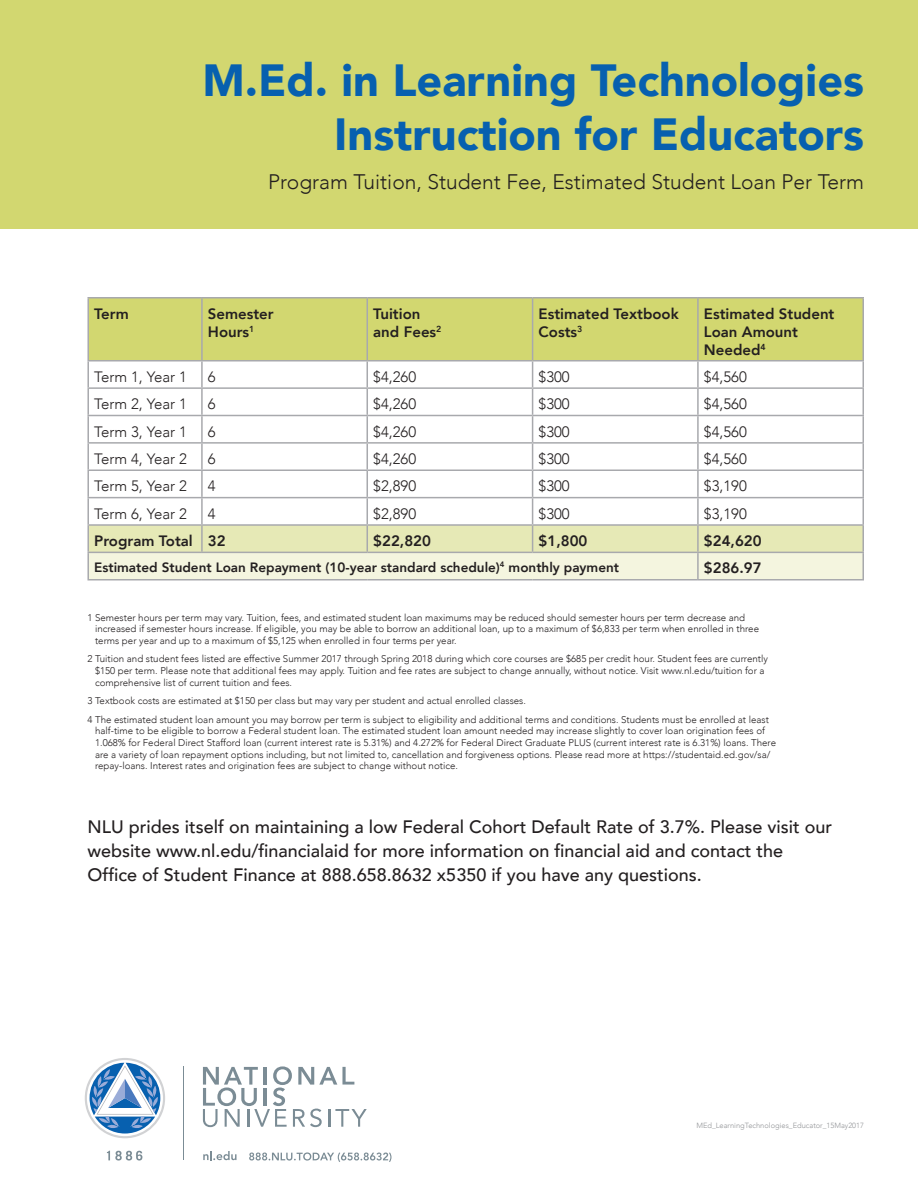
<style>
.page{position:relative;width:918px;height:1188px;background:#fff}
.page>*{position:absolute;margin:0;border:0;box-sizing:border-box;transform-origin:0 0}
.t1{font:900 45px/54px "Avenir";color:#0760af;text-align:right}
.t2{font:300 21px "Avenir";color:#231f20}
.t3{font:500 18px/24px "Avenir";color:#231f20}
.t4{font:300 15px "Avenir";color:#231f20}
.t5{font:800 15px/18px "Avenir";color:#231f20}
.t6{font:800 13.5px "Avenir";color:#231f20}
.t7{font:300 9.75px/11.7px "Avenir";color:#231f20}
.t8{font:300 7.5px "Avenir";color:#939598}
</style>
<div class="page">
<div style="left:0;top:0;width:918px;height:229px;background:#d2d770"></div>
<div style="left:89px;top:298px;width:773px;height:62px;background:#d2d770"></div>
<hr style="left:87px;top:297px;width:115px;height:1px;background:#a8a9ad">
<hr style="left:87px;top:298px;width:2px;height:62px;background:#a8a9ad">
<hr style="left:202px;top:297px;width:165px;height:1px;background:#a8a9ad">
<hr style="left:201px;top:298px;width:2px;height:62px;background:#a8a9ad">
<hr style="left:367px;top:297px;width:166px;height:1px;background:#a8a9ad">
<hr style="left:367px;top:298px;width:1px;height:62px;background:#a8a9ad">
<hr style="left:533px;top:297px;width:165px;height:1px;background:#a8a9ad">
<hr style="left:532px;top:298px;width:1px;height:62px;background:#a8a9ad">
<hr style="left:698px;top:297px;width:166px;height:1px;background:#a8a9ad">
<hr style="left:697px;top:298px;width:2px;height:62px;background:#a8a9ad">
<hr style="left:862px;top:298px;width:2px;height:62px;background:#a8a9ad">
<hr style="left:87px;top:360px;width:115px;height:2px;background:#a8a9ad">
<hr style="left:87px;top:362px;width:2px;height:25px;background:#a8a9ad">
<hr style="left:202px;top:360px;width:165px;height:2px;background:#a8a9ad">
<hr style="left:367px;top:360px;width:166px;height:2px;background:#a8a9ad">
<hr style="left:533px;top:360px;width:165px;height:2px;background:#a8a9ad">
<hr style="left:698px;top:360px;width:166px;height:2px;background:#a8a9ad">
<hr style="left:862px;top:362px;width:2px;height:25px;background:#a8a9ad">
<hr style="left:87px;top:387px;width:115px;height:2px;background:#a8a9ad">
<hr style="left:87px;top:389px;width:2px;height:26px;background:#a8a9ad">
<hr style="left:698px;top:387px;width:166px;height:2px;background:#a8a9ad">
<hr style="left:862px;top:389px;width:2px;height:26px;background:#a8a9ad">
<hr style="left:87px;top:415px;width:115px;height:1px;background:#a8a9ad">
<hr style="left:87px;top:416px;width:2px;height:26px;background:#a8a9ad">
<hr style="left:698px;top:415px;width:166px;height:1px;background:#a8a9ad">
<hr style="left:862px;top:416px;width:2px;height:26px;background:#a8a9ad">
<hr style="left:87px;top:442px;width:115px;height:2px;background:#a8a9ad">
<hr style="left:87px;top:444px;width:2px;height:26px;background:#a8a9ad">
<hr style="left:698px;top:442px;width:166px;height:2px;background:#a8a9ad">
<hr style="left:862px;top:444px;width:2px;height:26px;background:#a8a9ad">
<hr style="left:87px;top:470px;width:115px;height:1px;background:#a8a9ad">
<hr style="left:87px;top:471px;width:2px;height:26px;background:#a8a9ad">
<hr style="left:698px;top:470px;width:166px;height:1px;background:#a8a9ad">
<hr style="left:862px;top:471px;width:2px;height:26px;background:#a8a9ad">
<hr style="left:87px;top:497px;width:115px;height:1px;background:#a8a9ad">
<hr style="left:87px;top:498px;width:2px;height:26px;background:#a8a9ad">
<hr style="left:698px;top:497px;width:166px;height:1px;background:#a8a9ad">
<hr style="left:862px;top:498px;width:2px;height:26px;background:#a8a9ad">
<hr style="left:87px;top:524px;width:115px;height:2px;background:#a8a9ad">
<hr style="left:87px;top:526px;width:2px;height:26px;background:#a8a9ad">
<svg style="left:88px;top:362px;width:775px;height:217px"></svg>
<hr style="left:698px;top:524px;width:166px;height:2px;background:#a8a9ad">
<hr style="left:697px;top:526px;width:2px;height:26px;background:#a8a9ad">
<hr style="left:862px;top:526px;width:2px;height:26px;background:#a8a9ad">
<hr style="left:87px;top:552px;width:115px;height:1px;background:#a8a9ad">
<hr style="left:87px;top:553px;width:2px;height:26px;background:#a8a9ad">
<hr style="left:202px;top:552px;width:165px;height:1px;background:#a8a9ad">
<hr style="left:367px;top:552px;width:166px;height:1px;background:#a8a9ad">
<hr style="left:533px;top:552px;width:165px;height:1px;background:#a8a9ad">
<hr style="left:698px;top:552px;width:166px;height:1px;background:#a8a9ad">
<hr style="left:697px;top:553px;width:2px;height:26px;background:#a8a9ad">
<hr style="left:862px;top:553px;width:2px;height:26px;background:#a8a9ad">
<hr style="left:87px;top:579px;width:115px;height:1px;background:#a8a9ad">
<hr style="left:202px;top:579px;width:165px;height:1px;background:#a8a9ad">
<hr style="left:367px;top:579px;width:166px;height:1px;background:#a8a9ad">
<hr style="left:533px;top:579px;width:165px;height:1px;background:#a8a9ad">
<hr style="left:698px;top:579px;width:166px;height:1px;background:#a8a9ad">
<svg style="left:203px;top:1066px;width:164px;height:61px"></svg>
<hr style="left:183px;top:1067px;width:1px;height:93px;background:#7b8c95">
<svg style="left:107px;top:1151px;width:35px;height:10px"></svg>
<svg style="left:85px;top:1058px;width:80px;height:80px"></svg>
<svg style="left:203px;top:1151px;width:34px;height:9px"></svg>
<svg style="left:249px;top:1152px;width:142px;height:10px"></svg>
<h1 class="t1" style="left:202px;top:52px;width:663px">M.Ed. in Learning Technologies<br>Instruction for Educators</h1>
<h2 class="t2" style="left:268px;top:169px;width:597px">Program Tuition, Student Fee, Estimated Student Loan Per Term</h2>
<h3 class="t5" style="left:94px;top:305px;width:36px">Term</h3>
<h3 class="t5" style="left:208px;top:305px;width:67px">Semester<br>Hours<sup>1</sup></h3>
<h3 class="t5" style="left:373px;top:305px;width:70px">Tuition and Fees<sup>2</sup></h3>
<h3 class="t5" style="left:539px;top:305px;width:142px">Estimated Textbook<br>Costs<sup>3</sup></h3>
<h3 class="t5" style="left:704px;top:305px;width:132px">Estimated Student<br>Loan Amount<br>Needed<sup>4</sup></h3>
<h3 class="t4" style="left:94px;top:368px;width:94px">Term 1, Year 1</h3>
<h3 class="t4" style="left:208px;top:368px;width:9px">6</h3>
<h3 class="t4" style="left:373px;top:368px;width:44px">$4,260</h3>
<h3 class="t4" style="left:539px;top:368px;width:33px">$300</h3>
<h3 class="t4" style="left:704px;top:368px;width:44px">$4,560</h3>
<h3 class="t4" style="left:94px;top:395px;width:94px">Term 2, Year 1</h3>
<h3 class="t4" style="left:208px;top:395px;width:9px">6</h3>
<h3 class="t4" style="left:373px;top:395px;width:44px">$4,260</h3>
<h3 class="t4" style="left:539px;top:395px;width:33px">$300</h3>
<h3 class="t4" style="left:704px;top:395px;width:44px">$4,560</h3>
<h3 class="t4" style="left:94px;top:422px;width:94px">Term 3, Year 1</h3>
<h3 class="t4" style="left:208px;top:422px;width:9px">6</h3>
<h3 class="t4" style="left:373px;top:422px;width:44px">$4,260</h3>
<h3 class="t4" style="left:539px;top:422px;width:33px">$300</h3>
<h3 class="t4" style="left:704px;top:422px;width:44px">$4,560</h3>
<h3 class="t4" style="left:94px;top:450px;width:94px">Term 4, Year 2</h3>
<h3 class="t4" style="left:208px;top:450px;width:9px">6</h3>
<h3 class="t4" style="left:373px;top:450px;width:44px">$4,260</h3>
<h3 class="t4" style="left:539px;top:450px;width:33px">$300</h3>
<h3 class="t4" style="left:704px;top:450px;width:44px">$4,560</h3>
<h3 class="t4" style="left:94px;top:477px;width:94px">Term 5, Year 2</h3>
<h3 class="t4" style="left:208px;top:477px;width:9px">4</h3>
<h3 class="t4" style="left:373px;top:477px;width:44px">$2,890</h3>
<h3 class="t4" style="left:539px;top:477px;width:33px">$300</h3>
<h3 class="t4" style="left:704px;top:477px;width:44px">$3,190</h3>
<h3 class="t4" style="left:94px;top:505px;width:94px">Term 6, Year 2</h3>
<h3 class="t4" style="left:208px;top:505px;width:9px">4</h3>
<h3 class="t4" style="left:373px;top:505px;width:44px">$2,890</h3>
<h3 class="t4" style="left:539px;top:505px;width:33px">$300</h3>
<h3 class="t4" style="left:704px;top:505px;width:44px">$3,190</h3>
<h3 class="t5" style="left:94px;top:532px;width:133px">Program Total 32</h3>
<h3 class="t5" style="left:373px;top:532px;width:59px">$22,820</h3>
<h3 class="t5" style="left:539px;top:532px;width:50px">$1,800</h3>
<h3 class="t5" style="left:704px;top:532px;width:59px">$24,620</h3>
<h3 class="t6" style="left:94px;top:557px;width:526px">Estimated Student Loan Repayment (10-year standard schedule)<sup>4</sup> monthly payment</h3>
<h3 class="t5" style="left:704px;top:559px;width:59px">$286.97</h3>
<p class="t7" style="left:95px;top:611px;width:666px;text-indent:-8px">1 Semester hours per term may vary. Tuition, fees, and estimated student loan maximums may be reduced should semester hours per term decrease and increased if semester hours increase. If eligible, you may be able to borrow an additional loan, up to a maximum of $6,833 per term when enrolled in three terms per year and up to a maximum of $5,125 when enrolled in four terms per year.</p>
<p class="t7" style="left:95px;top:653px;width:674px;text-indent:-8px">2 Tuition and student fees listed are effective Summer 2017 through Spring 2018 during which core courses are $685 per credit hour. Student fees are currently $150 per term. Please note that additional fees may apply. Tuition and fee rates are subject to change annually, without notice. Visit www.nl.edu/tuition for a comprehensive list of current tuition and fees.</p>
<p class="t7" style="left:87px;top:692px;width:683px;line-height:18.5px">3 Textbook costs are estimated at $150 per class but may vary per student and actual enrolled classes.<br>4 The estimated student loan amount you may borrow per term is subject to eligibility and additional terms and conditions. Students must be enrolled at least</p>
<p class="t7" style="left:95px;top:725px;width:683px">half-time to be eligible to borrow a Federal student loan. The estimated student loan amount needed may increase slightly to cover loan origination fees of 1.068% for Federal Direct Stafford loan (current interest rate is 5.31%) and 4.272% for Federal Direct Graduate PLUS (current interest rate is 6.31%) loans. There are a variety of loan repayment options including, but not limited to, cancellation and forgiveness options. Please read more at https://studentaid.ed.gov/sa/ repay-loans. Interest rates and origination fees are subject to change without notice.</p>
<p class="t3" style="left:87px;top:814px;width:746px">NLU prides itself on maintaining a low Federal Cohort Default Rate of 3.7%. Please visit our website www.nl.edu/financialaid for more information on financial aid and contact the<br>Office of Student Finance at 888.658.8632 x5350 if you have any questions.</p>
<p class="t8" style="left:696px;top:1121px;width:169px">MEd_LearningTechnologies_Educator_15May2017</p>
</div>
